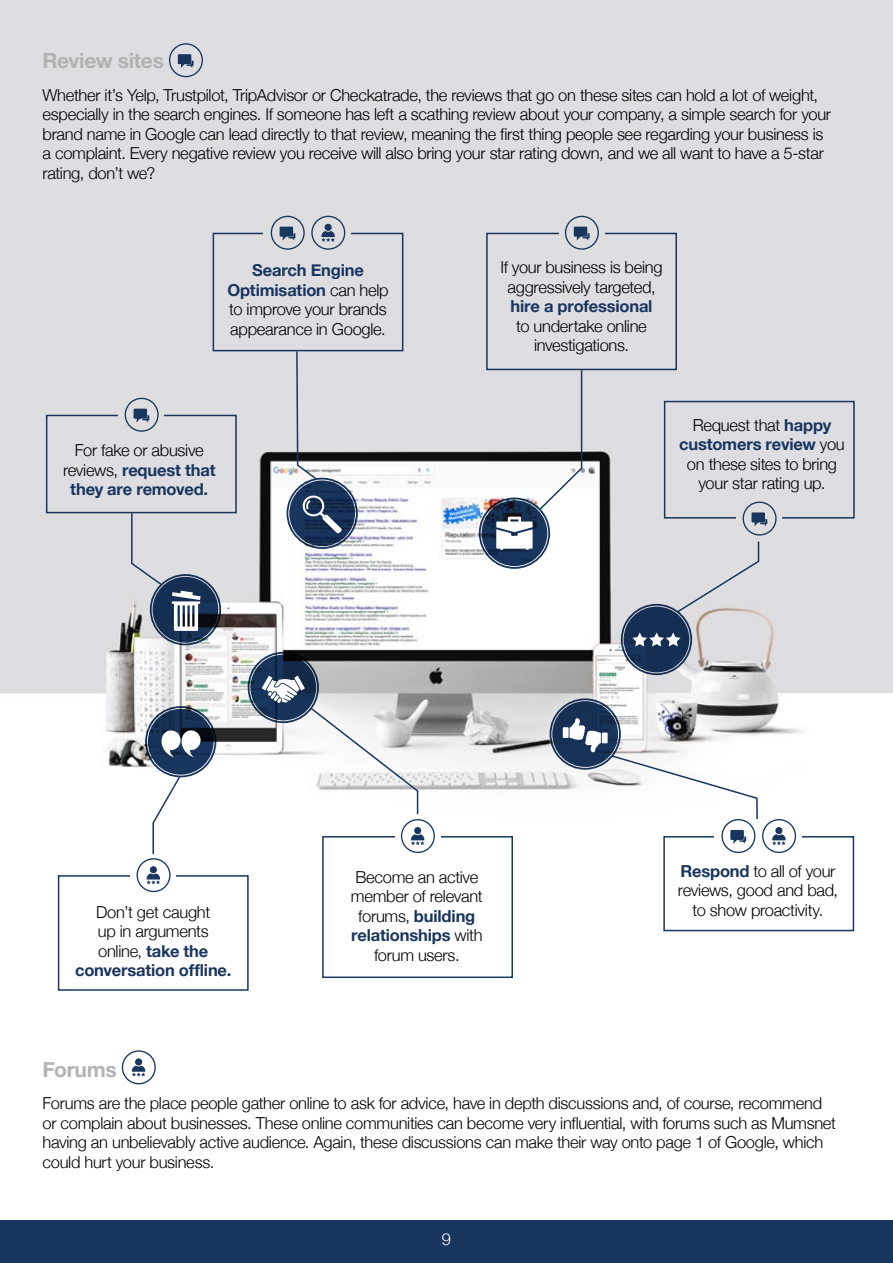
<style>
.page{position:relative;width:893px;height:1263px;background:#fff}
.page>*{position:absolute;margin:0;border:0;box-sizing:border-box;transform-origin:0 0}
.t1{font:700 21px "Helvetica Neue";letter-spacing:-.015em;color:#b3b2b2}
.t2{font:300 16.5px/19.5px "Helvetica Neue";letter-spacing:-.015em;color:#000;text-align:center}
.t3{font:700 16.5px/19.5px "Helvetica Neue";letter-spacing:-.01em;color:#19365e;text-align:center}
.t4{font:300 16.5px "Helvetica Neue";color:#fff}
.s1{font-weight:700;color:#19365e}
.s2{font-weight:300;color:#000}
</style>
<div class="page">
<img style="left:0;top:0;width:893px;height:1085px">
<div style="left:0;top:1220px;width:893px;height:43px;background:#19365e"></div>
<svg style="left:169px;top:43px;width:34px;height:34px"></svg>
<svg style="left:122px;top:1050px;width:34px;height:34px"></svg>
<svg style="left:153px;top:577px;width:65px;height:66px;background:#152d4e"></svg>
<div style="left:150px;top:574px;width:71px;height:71px;border:2px solid #19365e;border-radius:50%"></div>
<div style="left:153px;top:578px;width:64px;height:64px;border:2px solid #19365e;border-radius:50%"></div>
<svg style="left:148px;top:709px;width:66px;height:66px;background:#1a3355"></svg>
<div style="left:145px;top:706px;width:71px;height:71px;border:2px solid #19365e;border-radius:50%"></div>
<div style="left:149px;top:710px;width:64px;height:64px;border:2px solid #19365e;border-radius:50%"></div>
<div style="left:663px;top:836px;width:191px;height:95px;border:2px solid #19365e"></div>
<div style="left:714px;top:820px;width:88px;height:32px;background:#fff"></div>
<div style="left:213px;top:233px;width:190px;height:118px;border:2px solid #19365e"></div>
<div style="left:264px;top:216px;width:87px;height:33px;background:#dedde0"></div>
<svg style="left:271px;top:216px;width:34px;height:34px"></svg>
<svg style="left:311px;top:216px;width:34px;height:34px"></svg>
<div style="left:58px;top:875px;width:191px;height:116px;border:2px solid #19365e"></div>
<div style="left:130px;top:859px;width:46px;height:32px;background:#fff"></div>
<div style="left:322px;top:836px;width:191px;height:142px;border:2px solid #19365e"></div>
<div style="left:395px;top:820px;width:45px;height:32px;background:#fff"></div>
<div style="left:46px;top:415px;width:191px;height:98px;border:2px solid #19365e"></div>
<div style="left:118px;top:398px;width:46px;height:33px;background:#dedde0"></div>
<svg style="left:125px;top:398px;width:34px;height:34px"></svg>
<div style="left:486px;top:233px;width:191px;height:137px;border:2px solid #19365e"></div>
<div style="left:559px;top:216px;width:45px;height:33px;background:#dedde0"></div>
<svg style="left:565px;top:216px;width:34px;height:34px"></svg>
<div style="left:664px;top:401px;width:191px;height:118px;border:2px solid #19365e"></div>
<div style="left:736px;top:502px;width:46px;height:33px;background:#dedde0"></div>
<div style="left:624px;top:607px;width:65px;height:65px;background:#152e53;border-radius:50%"></div>
<div style="left:621px;top:604px;width:71px;height:71px;border:2px solid #19365e;border-radius:50%"></div>
<div style="left:624px;top:607px;width:64px;height:64px;border:2px solid #19365e;border-radius:50%"></div>
<svg style="left:632px;top:632px;width:49px;height:14px"></svg>
<svg style="left:552px;top:701px;width:66px;height:66px"></svg>
<div style="left:550px;top:698px;width:71px;height:72px;border:2px solid #19365e;border-radius:50%"></div>
<div style="left:553px;top:702px;width:64px;height:64px;border:2px solid #19365e;border-radius:50%"></div>
<svg style="left:563px;top:718px;width:233px;height:135px"></svg>
<svg style="left:675px;top:502px;width:102px;height:112px;background:#d3d4da"></svg>
<svg style="left:250px;top:655px;width:66px;height:65px"></svg>
<div style="left:248px;top:652px;width:71px;height:71px;border:2px solid #19365e;border-radius:50%"></div>
<div style="left:251px;top:655px;width:64px;height:64px;border:2px solid #19365e;border-radius:50%"></div>
<svg style="left:482px;top:500px;width:65px;height:66px;background:#183052"></svg>
<div style="left:479px;top:497px;width:71px;height:72px;border:2px solid #19365e;border-radius:50%"></div>
<div style="left:482px;top:501px;width:64px;height:64px;border:2px solid #19365e;border-radius:50%"></div>
<svg style="left:137px;top:775px;width:44px;height:117px"></svg>
<svg style="left:262px;top:676px;width:173px;height:177px"></svg>
<svg style="left:289px;top:480px;width:66px;height:66px;background:#1b355a"></svg>
<div style="left:287px;top:478px;width:71px;height:71px;border:2px solid #19365e;border-radius:50%"></div>
<div style="left:290px;top:481px;width:64px;height:64px;border:2px solid #19365e;border-radius:50%"></div>
<svg style="left:302px;top:494px;width:40px;height:39px;background:#405572"></svg>
<svg style="left:161px;top:729px;width:40px;height:28px"></svg>
<svg style="left:130px;top:512px;width:34px;height:75px;background:#cfd0d8"></svg>
<svg style="left:295px;top:350px;width:23px;height:131px;background:#c2c4ca"></svg>
<svg style="left:538px;top:369px;width:45px;height:142px"></svg>
<svg style="left:172px;top:591px;width:29px;height:40px"></svg>
<svg style="left:496px;top:517px;width:37px;height:33px"></svg>
<p class="t1" style="left:43px;top:44px;width:123px">Review sites</p>
<p class="t2" style="left:43px;top:84px;width:790px;text-align:left">Whether it’s Yelp, Trustpilot, TripAdvisor or Checkatrade, the reviews that go on these sites can hold a lot of weight, especially in the search engines. If someone has left a scathing review about your company, a simple search for your brand name in Google can lead directly to that review, meaning the first thing people see regarding your business is a complaint. Every negative review you receive will also bring your star rating down, and we all want to have a 5-star rating, don’t we?</p>
<p class="t2" style="left:227px;top:260px;width:163px"><span class="s1">Search Engine<br>Optimisation</span> can help to improve your brands appearance in Google.</p>
<p class="t3" style="left:63px;top:441px;width:154px"><span class="s2">For fake or abusive reviews,</span> request that they are removed.</p>
<p class="t2" style="left:500px;top:256px;width:164px">If your business is being aggressively targeted,</p>
<p class="t3" style="left:511px;top:297px;width:143px">hire a professional</p>
<p class="t2" style="left:516px;top:315px;width:132px">to undertake online investigations.</p>
<p class="t2" style="left:679px;top:414px;width:167px">Request that <span class="s1">happy customers review</span> you on these sites to bring your star rating up.</p>
<p class="t2" style="left:75px;top:901px;width:158px">Don’t get caught<br>up in arguments online, <span class="s1">take the conversation offline.</span></p>
<p class="t2" style="left:351px;top:866px;width:133px">Become an active member of relevant forums, <span class="s1">building relationships</span> with forum users.</p>
<p class="t2" style="left:678px;top:860px;width:162px"><span class="s1">Respond</span> to all of your reviews, good and bad, to show proactivity.</p>
<p class="t1" style="left:43px;top:1053px;width:76px">Forums</p>
<p class="t2" style="left:43px;top:1092px;width:795px;text-align:left">Forums are the place people gather online to ask for advice, have in depth discussions and, of course, recommend or complain about businesses. These online communities can become very influential, with forums such as Mumsnet having an unbelievably active audience. Again, these discussions can make their way onto page 1 of Google, which could hurt your business.</p>
<p class="t4" style="left:442px;top:1226px;width:11px">9</p>
</div>
